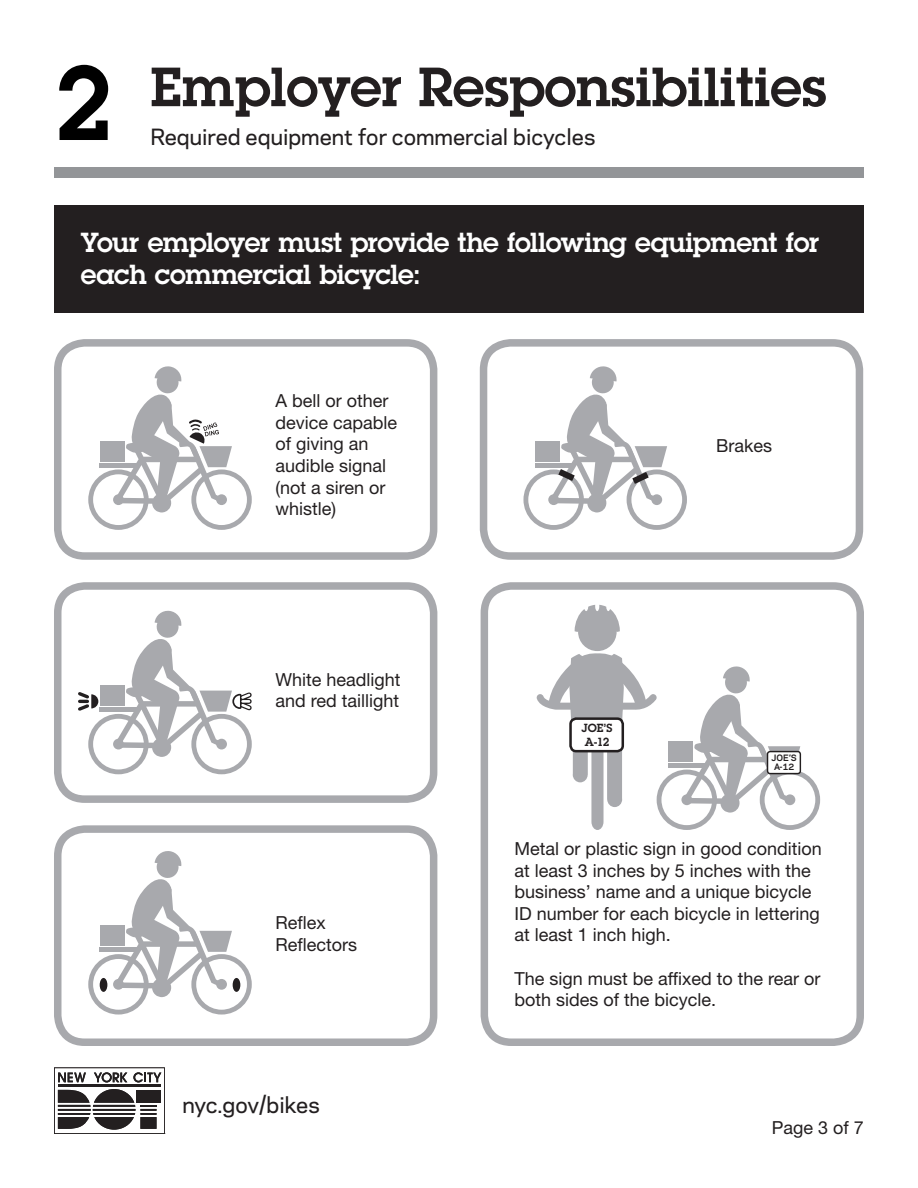
<style>
.page{position:relative;width:918px;height:1188px;background:#fff}
.page>*{position:absolute;margin:0;border:0;box-sizing:border-box;transform-origin:0 0}
.t1{font:600 102.6px "Lubalin Graph Std";color:#000}
.H1_black{font:600 54px "Lubalin Graph Std";color:#231f20}
.t2{font:600 27px/32.4px "Lubalin Graph Std";letter-spacing:-.015em;color:#fff}
.Heading_2{font:500 21px "Galaxie Polaris";color:#231f20}
.Body{font:18px/21.6px "Helvetica Neue LT Std";color:#231f20}
.t3{font:600 11.55px "Lubalin Graph Std";color:#231f20}
.Body-2{font:700 8.25px "Galaxie Polaris";color:#231f20}
</style>
<div class="page">
<div style="left:54px;top:339px;width:383px;height:221px;border:8px solid #a8a9ad;border-radius:27px"></div>
<div style="left:480px;top:339px;width:383px;height:221px;border:8px solid #a8a9ad;border-radius:27px"></div>
<div style="left:54px;top:582px;width:383px;height:221px;border:8px solid #a8a9ad;border-radius:27px"></div>
<div style="left:54px;top:825px;width:383px;height:221px;border:8px solid #a8a9ad;border-radius:27px"></div>
<div style="left:481px;top:582px;width:383px;height:464px;border:8px solid #a8a9ad;border-radius:27px"></div>
<div style="left:54px;top:205px;width:809px;height:108px;background:#231f20"></div>
<div style="left:54px;top:168px;width:809px;height:10px;background:#939598"></div>
<svg style="left:54px;top:1067px;width:111px;height:67px"></svg>
<svg style="left:88px;top:851px;width:164px;height:164px"></svg>
<hr style="left:100px;top:948px;width:38px;height:4px;background:#a8a9ad">
<div style="left:100px;top:978px;width:7px;height:14px;background:#231f20;border-radius:50%"></div>
<div style="left:233px;top:978px;width:7px;height:14px;background:#231f20;border-radius:50%"></div>
<svg style="left:78px;top:610px;width:174px;height:164px"></svg>
<svg style="left:88px;top:366px;width:164px;height:164px"></svg>
<svg style="left:523px;top:366px;width:164px;height:164px"></svg>
<div style="left:578px;top:613px;width:39px;height:38px;background:#a8a9ad;border-radius:50%"></div>
<svg style="left:575px;top:605px;width:45px;height:27px"></svg>
<svg style="left:537px;top:653px;width:283px;height:177px"></svg>
<div style="left:571px;top:719px;width:52px;height:32px;background:#fff;border-radius:6px"></div>
<div style="left:569px;top:717px;width:55px;height:35px;border:3px solid #231f20;border-radius:6px"></div>
<p class="t1" style="left:54px;top:36px;width:61px">2</p>
<p class="H1_black" style="left:150px;top:51px;width:678px">Employer Responsibilities</p>
<p class="Heading_2" style="left:150px;top:121px;width:446px">Required equipment for commercial bicycles</p>
<p class="t2" style="left:81px;top:225px;width:740px">Your employer must provide the following equipment for each commercial bicycle:</p>
<p class="Body" style="left:275px;top:390px;width:123px">A bell or other device capable of giving an audible signal (not a siren or whistle)</p>
<p class="Body" style="left:275px;top:668px;width:127px">White headlight and red taillight</p>
<p class="Body" style="left:275px;top:911px;width:83px">Reflex<br>Reflectors</p>
<p class="Heading_2" style="left:183px;top:1090px;width:139px">nyc.gov/bikes</p>
<p class="Body" style="left:716px;top:435px;width:57px">Brakes</p>
<p class="t3" style="left:582px;top:720px;width:33px">JOE’S</p>
<p class="t3" style="left:585px;top:734px;width:26px">A-12</p>
<p class="Body-2" style="left:772px;top:752px;width:27px">JOE’S</p>
<p class="Body-2" style="left:774px;top:761px;width:22px">A-12</p>
<p class="Body" style="left:514px;top:837px;width:309px">Metal or plastic sign in good condition at least 3 inches by 5 inches with the business’ name and a unique bicycle ID number for each bicycle in lettering at least 1 inch high.</p>
<p class="Body" style="left:514px;top:967px;width:308px">The sign must be affixed to the rear or both sides of the bicycle.</p>
<p class="Body" style="left:772px;top:1117px;width:94px">Page 3 of 7</p>
</div>
